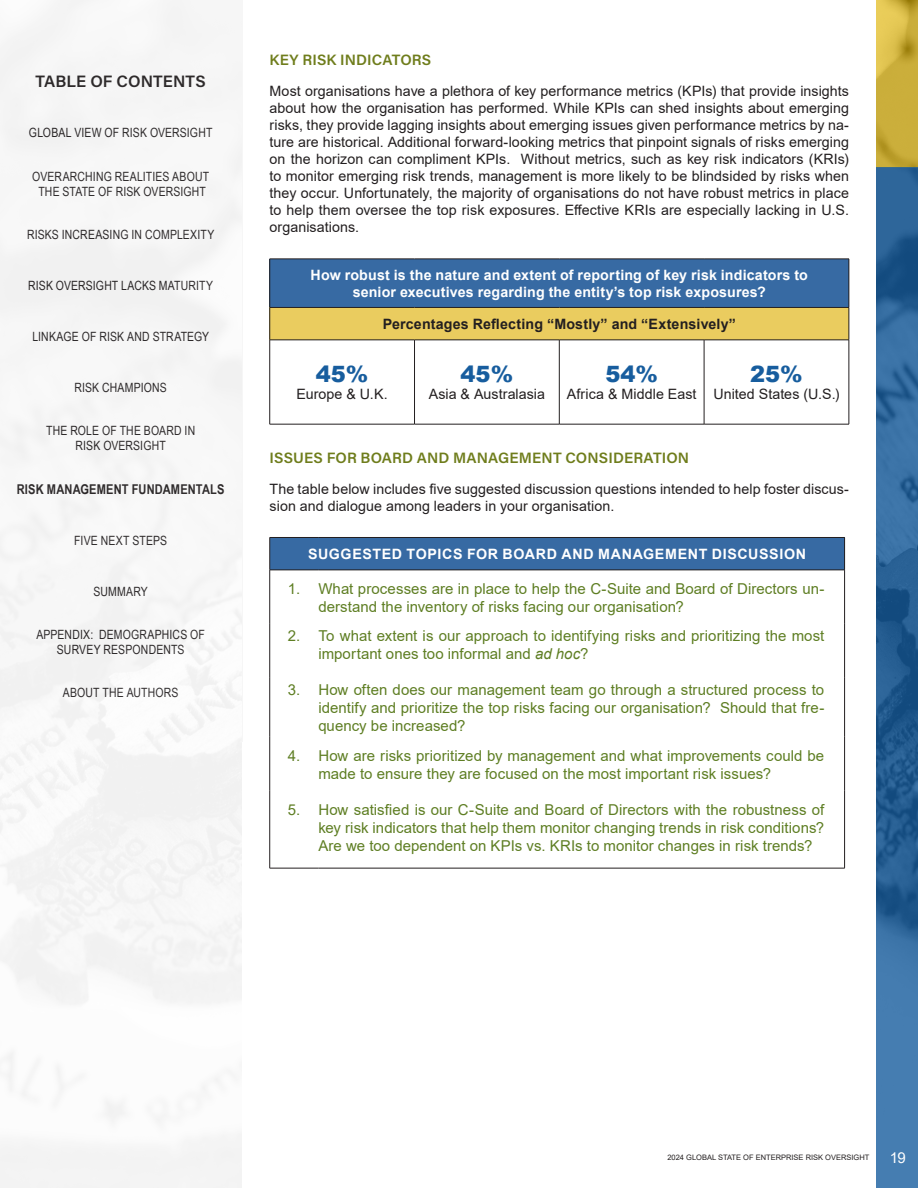
<style>
.page{position:relative;width:918px;height:1188px;background:#fff}
.page>*{position:absolute;margin:0;border:0;box-sizing:border-box;transform-origin:0 0}
.TABLE_CONTENT__S{font:900 22.5px "Arial";color:#175d9e}
.TABLE_CONTENT__S_copy{font:900 22.5px "Arial";color:#175d9e}
.t1{font:16.5px "Acumin Variable Concept";letter-spacing:.005em;color:#231f20}
.CONTENT_TABLE_body_9{font:15px/18px "Arial";letter-spacing:.005em;color:#5e7e23}
.CONTENT_body_10{font:15px/18px "Arial";letter-spacing:.005em;color:#5e7e23}
.SECTION_subtitle_MARGIN_LEFT{font:15px "Acumin Variable Concept";letter-spacing:.01em;color:#6f7d1c}
.TABLE_CONTENT__S_copy-2{font:15px "Arial";color:#5e7e23}
.t2{font:15px "Arial";color:#fff}
.CONTENT_body_10-2{font:14.25px/17.1px "Arial";letter-spacing:.005em;color:#231f20;text-align:justify}
.CONTENT_body_10-3{font:700 14.25px/17.1px "Arial";letter-spacing:.015em;color:#fff;text-align:center}
.CONTENT_body_10-4{font:700 14.25px "Arial";letter-spacing:.045em;color:#fff}
.CONTENT_body_10-5{font:700 14.25px "Arial";letter-spacing:.01em;color:#231f20}
.t3{font:700 13.5px "Arial Narrow";letter-spacing:.015em;color:#231f20}
.t4{font:12.75px/15.3px "Arial Narrow";letter-spacing:.015em;color:#231f20;text-align:center}
.t5{font:7.5px "Arial";color:#231f20}
.s1{font-style:italic}
</style>
<div class="page">
<svg style="left:876px;top:0;width:42px;height:168px;background:#ccb03d"></svg>
<svg style="left:876px;top:168px;width:42px;height:1020px;background:#2f679b"></svg>
<div style="left:270px;top:259px;width:579px;height:48px;background:#376aa3"></div>
<div style="left:270px;top:307px;width:579px;height:33px;background:#eacc5f"></div>
<hr style="left:270px;top:259px;width:145px;height:1px;background:#231f20">
<hr style="left:269px;top:259px;width:1px;height:48px;background:#231f20">
<hr style="left:415px;top:259px;width:144px;height:1px;background:#231f20">
<hr style="left:559px;top:259px;width:145px;height:1px;background:#231f20">
<hr style="left:704px;top:259px;width:145px;height:1px;background:#231f20">
<hr style="left:849px;top:259px;width:1px;height:48px;background:#231f20">
<hr style="left:270px;top:307px;width:145px;height:1px;background:#231f20">
<hr style="left:269px;top:308px;width:1px;height:32px;background:#231f20">
<hr style="left:415px;top:307px;width:144px;height:1px;background:#231f20">
<hr style="left:559px;top:307px;width:145px;height:1px;background:#231f20">
<hr style="left:704px;top:307px;width:145px;height:1px;background:#231f20">
<hr style="left:849px;top:308px;width:1px;height:32px;background:#231f20">
<hr style="left:270px;top:340px;width:145px;height:1px;background:#231f20">
<hr style="left:269px;top:340px;width:1px;height:84px;background:#231f20">
<hr style="left:415px;top:340px;width:144px;height:1px;background:#231f20">
<hr style="left:414px;top:340px;width:1px;height:84px;background:#231f20">
<hr style="left:559px;top:340px;width:145px;height:1px;background:#231f20">
<hr style="left:559px;top:340px;width:1px;height:84px;background:#231f20">
<hr style="left:704px;top:340px;width:145px;height:1px;background:#231f20">
<hr style="left:704px;top:340px;width:1px;height:84px;background:#231f20">
<hr style="left:849px;top:340px;width:1px;height:84px;background:#231f20">
<hr style="left:270px;top:424px;width:145px;height:1px;background:#231f20">
<hr style="left:415px;top:424px;width:144px;height:1px;background:#231f20">
<hr style="left:559px;top:424px;width:145px;height:1px;background:#231f20">
<hr style="left:704px;top:424px;width:145px;height:1px;background:#231f20">
<div style="left:270px;top:537px;width:575px;height:33px;background:#376aa3"></div>
<hr style="left:270px;top:537px;width:48px;height:1px;background:#231f20">
<hr style="left:269px;top:538px;width:1px;height:32px;background:#231f20">
<hr style="left:318px;top:537px;width:527px;height:1px;background:#231f20">
<hr style="left:844px;top:538px;width:1px;height:32px;background:#231f20">
<hr style="left:270px;top:570px;width:48px;height:1px;background:#231f20">
<hr style="left:269px;top:570px;width:1px;height:54px;background:#231f20">
<hr style="left:318px;top:570px;width:527px;height:1px;background:#231f20">
<hr style="left:844px;top:570px;width:1px;height:54px;background:#231f20">
<hr style="left:269px;top:624px;width:1px;height:54px;background:#231f20">
<hr style="left:844px;top:624px;width:1px;height:54px;background:#231f20">
<hr style="left:269px;top:678px;width:1px;height:59px;background:#231f20">
<hr style="left:844px;top:678px;width:1px;height:59px;background:#231f20">
<hr style="left:269px;top:737px;width:1px;height:54px;background:#231f20">
<hr style="left:844px;top:737px;width:1px;height:54px;background:#231f20">
<hr style="left:269px;top:791px;width:1px;height:77px;background:#231f20">
<hr style="left:844px;top:791px;width:1px;height:77px;background:#231f20">
<hr style="left:270px;top:868px;width:48px;height:1px;background:#231f20">
<hr style="left:318px;top:868px;width:527px;height:1px;background:#231f20">
<div style="left:0;top:0;width:241px;height:1188px;background:#f7f7f7"></div>
<p class="t1" style="left:36px;top:70px;width:172px">TABLE OF CONTENTS</p>
<p class="t4" style="left:29px;top:125px;width:185px">GLOBAL VIEW OF RISK OVERSIGHT</p>
<p class="t4" style="left:32px;top:168px;width:178px">OVERARCHING REALITIES ABOUT<br>THE STATE OF RISK OVERSIGHT</p>
<p class="t4" style="left:27px;top:227px;width:189px">RISKS INCREASING IN COMPLEXITY</p>
<p class="t4" style="left:28px;top:277px;width:186px">RISK OVERSIGHT LACKS MATURITY</p>
<p class="t4" style="left:32px;top:328px;width:178px">LINKAGE OF RISK AND STRATEGY</p>
<p class="t4" style="left:74px;top:379px;width:94px">RISK CHAMPIONS</p>
<p class="t4" style="left:46px;top:423px;width:151px">THE ROLE OF THE BOARD IN<br>RISK OVERSIGHT</p>
<p class="t3" style="left:17px;top:479px;width:209px">RISK MANAGEMENT FUNDAMENTALS</p>
<p class="t4" style="left:74px;top:532px;width:94px">FIVE NEXT STEPS</p>
<p class="t4" style="left:93px;top:583px;width:56px">SUMMARY</p>
<p class="t4" style="left:36px;top:626px;width:170px">APPENDIX: DEMOGRAPHICS OF<br>SURVEY RESPONDENTS</p>
<p class="t4" style="left:63px;top:685px;width:117px">ABOUT THE AUTHORS</p>
<p class="SECTION_subtitle_MARGIN_LEFT" style="left:270px;top:49px;width:163px">KEY RISK INDICATORS</p>
<p class="CONTENT_body_10-2" style="left:270px;top:82px;width:581px">Most organisations have a plethora of key performance metrics (KPIs) that provide insights about how the organisation has performed. While KPIs can shed insights about emerging risks, they provide lagging insights about emerging issues given performance metrics by na&shy;ture are historical. Additional forward-looking metrics that pinpoint signals of risks emerging on the horizon can compliment KPIs. Without metrics, such as key risk indicators (KRIs) to monitor emerging risk trends, management is more likely to be blindsided by risks when they occur. Unfortunately, the majority of organisations do not have robust metrics in place to help them oversee the top risk exposures. Effective KRIs are especially lacking in U.S. organisations.</p>
<p class="CONTENT_body_10-3" style="left:311px;top:266px;width:499px">How robust is the nature and extent of reporting of key risk indicators to senior executives regarding the entity’s top risk exposures?</p>
<p class="CONTENT_body_10-5" style="left:383px;top:314px;width:355px">Percentages Reflecting “Mostly” and “Extensively”</p>
<p class="TABLE_CONTENT__S" style="left:316px;top:357px;width:54px">45%</p>
<p class="CONTENT_body_10-2" style="left:296px;top:385px;width:93px">Europe &amp; U.K.</p>
<p class="TABLE_CONTENT__S_copy" style="left:461px;top:357px;width:54px">45%</p>
<p class="CONTENT_body_10-2" style="left:429px;top:385px;width:118px">Asia &amp; Australasia</p>
<p class="TABLE_CONTENT__S_copy" style="left:605px;top:357px;width:54px">54%</p>
<p class="CONTENT_body_10-2" style="left:567px;top:385px;width:131px">Africa &amp; Middle East</p>
<p class="TABLE_CONTENT__S" style="left:750px;top:357px;width:54px">25%</p>
<p class="CONTENT_body_10-2" style="left:713px;top:385px;width:128px">United States (U.S.)</p>
<p class="SECTION_subtitle_MARGIN_LEFT" style="left:270px;top:448px;width:421px">ISSUES FOR BOARD AND MANAGEMENT CONSIDERATION</p>
<p class="CONTENT_body_10-2" style="left:270px;top:480px;width:581px">The table below includes five suggested discussion questions intended to help foster discus&shy;sion and dialogue among leaders in your organisation.</p>
<p class="CONTENT_body_10-4" style="left:308px;top:544px;width:500px">SUGGESTED TOPICS FOR BOARD AND MANAGEMENT DISCUSSION</p>
<p class="TABLE_CONTENT__S_copy-2" style="left:288px;top:579px;width:14px">1.</p>
<p class="CONTENT_body_10" style="left:318px;top:580px;width:507px">What processes are in place to help the C-Suite and Board of Directors un&shy;derstand the inventory of risks facing our organisation?</p>
<p class="TABLE_CONTENT__S_copy-2" style="left:288px;top:625px;width:14px">2.</p>
<p class="CONTENT_TABLE_body_9" style="left:318px;top:626px;width:508px">To what extent is our approach to identifying risks and prioritizing the most important ones too informal and <span class="s1">ad hoc</span>?</p>
<p class="TABLE_CONTENT__S_copy-2" style="left:288px;top:679px;width:14px">3.</p>
<p class="CONTENT_TABLE_body_9" style="left:318px;top:680px;width:508px;text-align:justify">How often does our management team go through a structured process to identify and prioritize the top risks facing our organisation? Should that fre&shy;quency be increased?</p>
<p class="TABLE_CONTENT__S_copy-2" style="left:288px;top:746px;width:14px">4.</p>
<p class="CONTENT_TABLE_body_9" style="left:318px;top:747px;width:507px">How are risks prioritized by management and what improvements could be made to ensure they are focused on the most important risk issues?</p>
<p class="TABLE_CONTENT__S_copy-2" style="left:288px;top:800px;width:14px">5.</p>
<p class="CONTENT_TABLE_body_9" style="left:318px;top:801px;width:508px;text-align:justify">How satisfied is our C-Suite and Board of Directors with the robustness of key risk indicators that help them monitor changing trends in risk conditions?<br>Are we too dependent on KPIs vs. KRIs to monitor changes in risk trends?</p>
<p class="t5" style="left:667px;top:1152px;width:204px">2024 GLOBAL STATE OF ENTERPRISE RISK OVERSIGHT</p>
<p class="t2" style="left:890px;top:1147px;width:18px">19</p>
</div>
